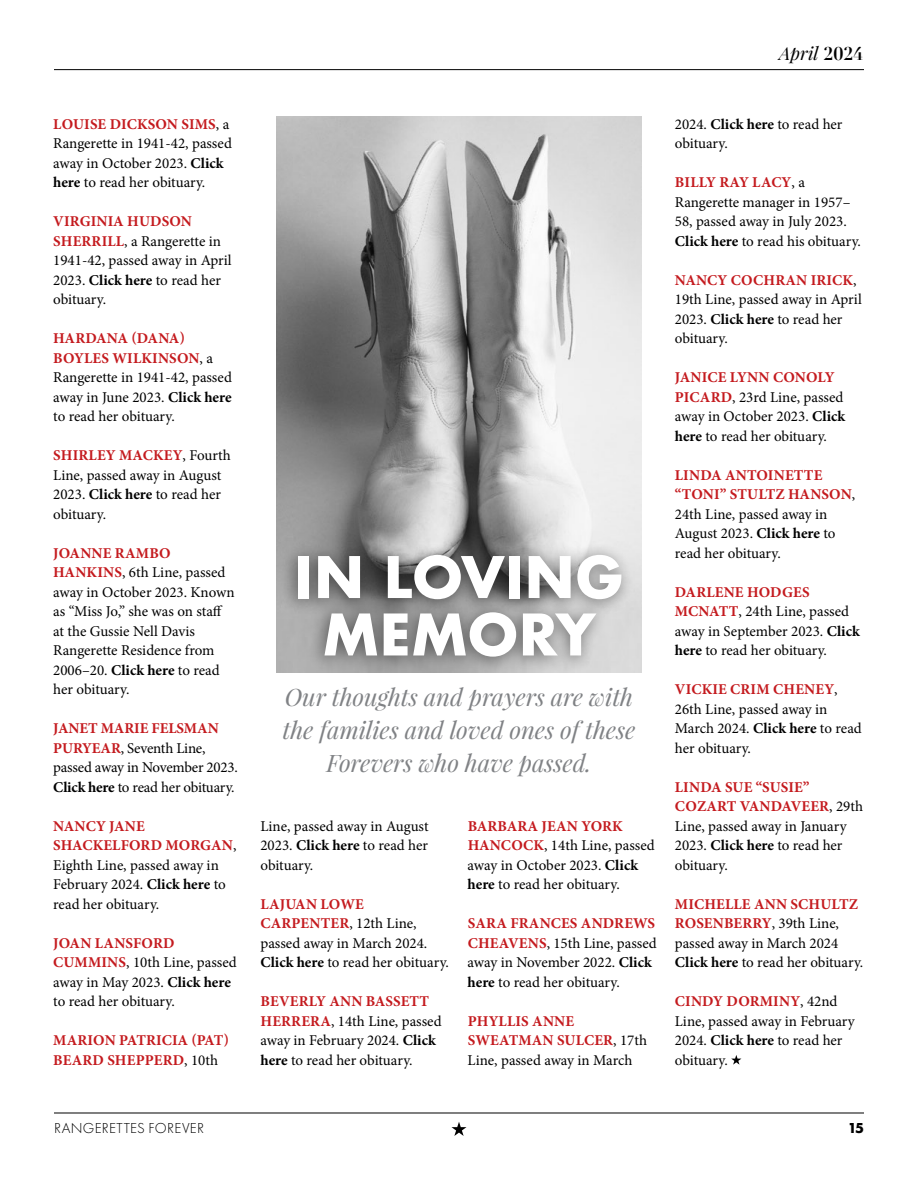
<style>
.page{position:relative;width:918px;height:1188px;background:#fff}
.page>*{position:absolute;margin:0;border:0;box-sizing:border-box;transform-origin:0 0}
.t1{font:700 55.65px/57.4px "Futura";letter-spacing:-.005em;color:#fff;text-align:center}
.t2{font:italic 24px/33px "Playfair Display";letter-spacing:-.005em;color:#808285;text-align:center}
.t3{font:italic 18px "Playfair Display";letter-spacing:.005em;color:#000}
.t4{font:15px/19.5px "Minion Pro";color:#000}
.t5{font:700 15px/19.5px "Minion Pro";letter-spacing:.01em;color:#c41a1e}
.t6{font:300 15px "Futura PT";letter-spacing:.02em;color:#000}
.t7{font:700 15px "Futura PT";color:#000}
.s1{font-weight:700;color:#c41a1e}
.s2{font-weight:700}
.s3{font-weight:400;color:#000}
.s4{font-family:"Didot";font-weight:700;font-style:normal}
</style>
<div class="page">
<hr style="left:54px;top:1113px;width:810px;height:1px;background:#000">
<hr style="left:54px;top:69px;width:810px;height:1px;background:#000">
<svg style="left:451px;top:1122px;width:16px;height:14px"></svg>
<svg style="left:731px;top:1055px;width:10px;height:10px"></svg>
<img style="left:277px;top:117px;width:364px;height:555px">
<div style="left:281px;top:542px;width:354px;height:132px;background:#000;opacity:.5"></div>
<p class="t4" style="left:53px;top:114px;width:180px"><span class="s1">LOUISE DICKSON SIMS</span>, a<br>Rangerette in 1941-42, passed away in October 2023. <span class="s2">Click here</span> to read her obituary.</p>
<p class="t4" style="left:53px;top:212px;width:180px"><span class="s1">VIRGINIA HUDSON<br>SHERRILL</span>, a Rangerette in<br>1941-42, passed away in April<br>2023. <span class="s2">Click here</span> to read her obituary.</p>
<p class="t4" style="left:53px;top:329px;width:180px"><span class="s1">HARDANA (DANA)<br>BOYLES WILKINSON</span>, a<br>Rangerette in 1941-42, passed away in June 2023. <span class="s2">Click here </span>to read her obituary.</p>
<p class="t4" style="left:53px;top:446px;width:179px"><span class="s1">SHIRLEY MACKEY</span>, Fourth<br>Line, passed away in August<br>2023. <span class="s2">Click here</span> to read her obituary.</p>
<p class="t4" style="left:53px;top:543px;width:183px"><span class="s1">JOANNE RAMBO<br>HANKINS</span>, 6th Line, passed away in October 2023. Known as “Miss Jo,” she was on staff at the Gussie Nell Davis<br>Rangerette Residence from<br>2006–20. <span class="s2">Click here</span> to read her obituary.</p>
<p class="t4" style="left:53px;top:719px;width:186px"><span class="s1">JANET MARIE FELSMAN<br>PURYEAR</span>, Seventh Line, passed away in November 2023.<br><span class="s2">Click here</span> to read her obituary.</p>
<p class="t4" style="left:53px;top:816px;width:185px"><span class="s1">NANCY JANE<br>SHACKELFORD MORGAN</span>,<br>Eighth Line, passed away in<br>February 2024. <span class="s2">Click here</span> to read her obituary.</p>
<p class="t4" style="left:53px;top:933px;width:185px"><span class="s1">JOAN LANSFORD<br>CUMMINS</span>, 10th Line, passed away in May 2023. <span class="s2">Click here </span>to read her obituary.</p>
<p class="t5" style="left:53px;top:1030px;width:177px">MARION PATRICIA (PAT)<br>BEARD SHEPPERD<span class="s3">, 10th</span></p>
<p class="t3" style="left:779px;top:41px;width:86px">April <span class="s4">2024</span></p>
<h1 class="t1" style="left:294px;top:548px;width:331px">IN LOVING<br>MEMORY</h1>
<h2 class="t2" style="left:283px;top:680px;width:354px">Our thoughts and prayers are with the families and loved ones of these<br>Forevers who have passed.</h2>
<p class="t4" style="left:260px;top:816px;width:170px;text-align:justify">Line, passed away in August 2023. <span class="s2">Click here</span> to read her obituary.</p>
<p class="t4" style="left:260px;top:894px;width:190px"><span class="s1">LAJUAN LOWE<br>CARPENTER</span>, 12th Line, passed away in March 2024.<br><span class="s2">Click here</span> to read her obituary.</p>
<p class="t4" style="left:260px;top:992px;width:183px"><span class="s1">BEVERLY ANN BASSETT<br>HERRERA</span>, 14th Line, passed away in February 2024. <span class="s2">Click here</span> to read her obituary.</p>
<p class="t4" style="left:468px;top:816px;width:189px"><span class="s1">BARBARA JEAN YORK<br>HANCOCK</span>, 14th Line, passed away in October 2023. <span class="s2">Click here</span> to read her obituary.</p>
<p class="t4" style="left:468px;top:914px;width:191px"><span class="s1">SARA FRANCES ANDREWS<br>CHEAVENS</span>, 15th Line, passed away in November 2022. <span class="s2">Click here</span> to read her obituary.</p>
<p class="t4" style="left:468px;top:1011px;width:181px"><span class="s1">PHYLLIS ANNE<br>SWEATMAN SULCER</span>, 17th<br>Line, passed away in March</p>
<p class="t4" style="left:675px;top:114px;width:169px">2024. <span class="s2">Click here</span> to read her obituary.</p>
<p class="t4" style="left:675px;top:173px;width:188px"><span class="s1">BILLY RAY LACY</span>, a<br>Rangerette manager in 1957–<br>58, passed away in July 2023.<br><span class="s2">Click here</span> to read his obituary.</p>
<p class="t4" style="left:675px;top:270px;width:189px"><span class="s1">NANCY COCHRAN IRICK</span>,<br>19th Line, passed away in April<br>2023. <span class="s2">Click here</span> to read her obituary.</p>
<p class="t4" style="left:675px;top:368px;width:172px"><span class="s1">JANICE LYNN CONOLY<br>PICARD</span>, 23rd Line, passed away in October 2023. <span class="s2">Click here</span> to read her obituary.</p>
<p class="t4" style="left:675px;top:465px;width:182px"><span class="s1">LINDA ANTOINETTE “TONI” STULTZ HANSON</span>,<br>24th Line, passed away in<br>August 2023. <span class="s2">Click here</span> to read her obituary.</p>
<p class="t4" style="left:675px;top:582px;width:186px"><span class="s1">DARLENE HODGES<br>MCNATT</span>, 24th Line, passed away in September 2023. <span class="s2">Click here</span> to read her obituary.</p>
<p class="t4" style="left:675px;top:680px;width:189px"><span class="s1">VICKIE CRIM CHENEY</span>,<br>26th Line, passed away in<br>March 2024. <span class="s2">Click here</span> to read her obituary.</p>
<p class="t4" style="left:675px;top:777px;width:190px"><span class="s1">LINDA SUE “SUSIE”<br>COZART VANDAVEER</span>, 29th<br>Line, passed away in January<br>2023. <span class="s2">Click here</span> to read her obituary.</p>
<p class="t4" style="left:675px;top:894px;width:190px"><span class="s1">MICHELLE ANN SCHULTZ<br>ROSENBERRY</span>, 39th Line, passed away in March 2024<br><span class="s2">Click here</span> to read her obituary.</p>
<p class="t4" style="left:675px;top:992px;width:182px"><span class="s1">CINDY DORMINY</span>, 42nd<br>Line, passed away in February<br>2024. <span class="s2">Click here</span> to read her obituary.</p>
<p class="t6" style="left:54px;top:1120px;width:152px">RANGERETTES FOREVER</p>
<p class="t7" style="left:848px;top:1118px;width:18px">15</p>
</div>
